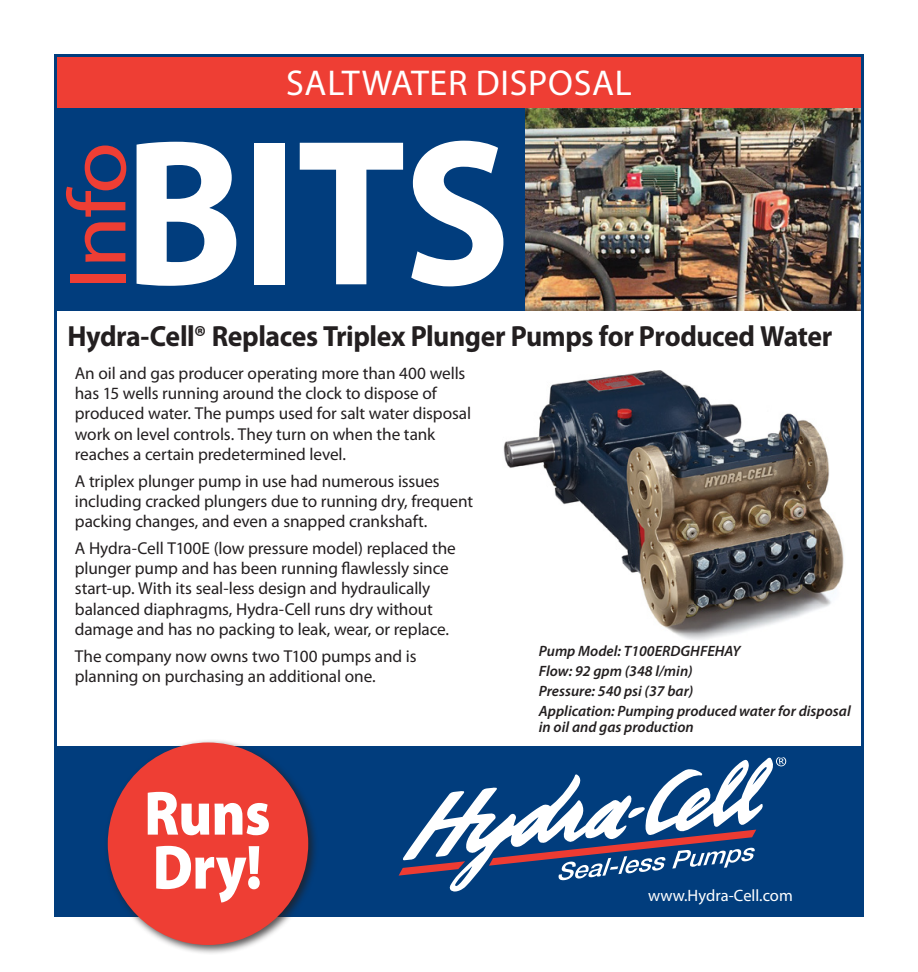
<style>
.page{position:relative;width:918px;height:972px;background:#fff}
.page>*{position:absolute;margin:0;border:0;box-sizing:border-box;transform-origin:0 0}
.t1{font:700 210px "Myriad Pro";color:#fff;scale:.95 1}
.t2{font:82.5px "Myriad Pro";color:#ee3e34;scale:1.15 1}
.t3{font:900 63px "Myriad Pro";letter-spacing:-.01em;color:#fff;scale:.9 1}
.t4{font:36px "Myriad Pro";letter-spacing:.02em;color:#fff}
.t5{font:700 29.25px "Myriad Pro";letter-spacing:-.015em;color:#231f20;scale:.95 1}
.t6{font:17.25px/20.2px "Myriad Pro";letter-spacing:-.01em;color:#231f20}
.t7{font:16.5px "Myriad Pro";color:#fff}
.t8{font:italic 600 15px/16.5px "Myriad Pro";color:#231f20}
</style>
<div class="page">
<img style="left:503px;top:370px;width:341px;height:270px">
<div style="left:54px;top:54px;width:810px;height:54px;background:#ee3e34"></div>
<div style="left:54px;top:746px;width:810px;height:171px;background:#013d7d"></div>
<div style="left:54px;top:108px;width:471px;height:202px;background:#013d7d"></div>
<svg style="left:399px;top:757px;width:387px;height:135px"></svg>
<img style="left:525px;top:108px;width:335px;height:202px">
<div style="left:104px;top:739px;width:214px;height:216px;background:#231f20;opacity:.75"></div>
<div style="left:108px;top:743px;width:200px;height:202px;background:#ee3e34;border-radius:50%"></div>
<p class="t4" style="left:286px;top:61px;width:347px">SALTWATER DISPOSAL</p>
<p class="t2" style="left:47px;top:290px;width:130px;rotate:-90deg">Info</p>
<p class="t1" style="left:123px;top:77px;width:410px">BITS</p>
<p class="t5" style="left:68px;top:317px;width:807px">Hydra-Cell® Replaces Triplex Plunger Pumps for Produced Water</p>
<p class="t6" style="left:75px;top:363px;width:398px">An oil and gas producer operating more than 400 wells has 15 wells running around the clock to dispose of produced water. The pumps used for salt water disposal work on level controls. They turn on when the tank reaches a certain predetermined level.</p>
<p class="t6" style="left:75px;top:470px;width:400px">A triplex plunger pump in use had numerous issues including cracked plungers due to running dry, frequent packing changes, and even a snapped crankshaft.</p>
<p class="t6" style="left:75px;top:538px;width:383px">A Hydra-Cell T100E (low pressure model) replaced the plunger pump and has been running flawlessly since start-up. With its seal-less design and hydraulically balanced diaphragms, Hydra-Cell runs dry without damage and has no packing to leak, wear, or replace.</p>
<p class="t6" style="left:75px;top:645px;width:343px">The company now owns two T100 pumps and is planning on purchasing an additional one.</p>
<p class="t3" style="left:144px;top:778px;width:142px">Runs</p>
<p class="t3" style="left:153px;top:832px;width:123px">Dry!</p>
<p class="t8" style="left:539px;top:643px;width:203px">Pump Model: T100ERDGHFEHAY</p>
<p class="t8" style="left:539px;top:662px;width:155px">Flow: 92 gpm (348 l/min)</p>
<p class="t8" style="left:539px;top:682px;width:156px">Pressure: 540 psi (37 bar)</p>
<p class="t8" style="left:539px;top:702px;width:313px">Application: Pumping produced water for disposal in oil and gas production</p>
<p class="t7" style="left:648px;top:885px;width:146px">www.Hydra-Cell.com</p>
</div>
